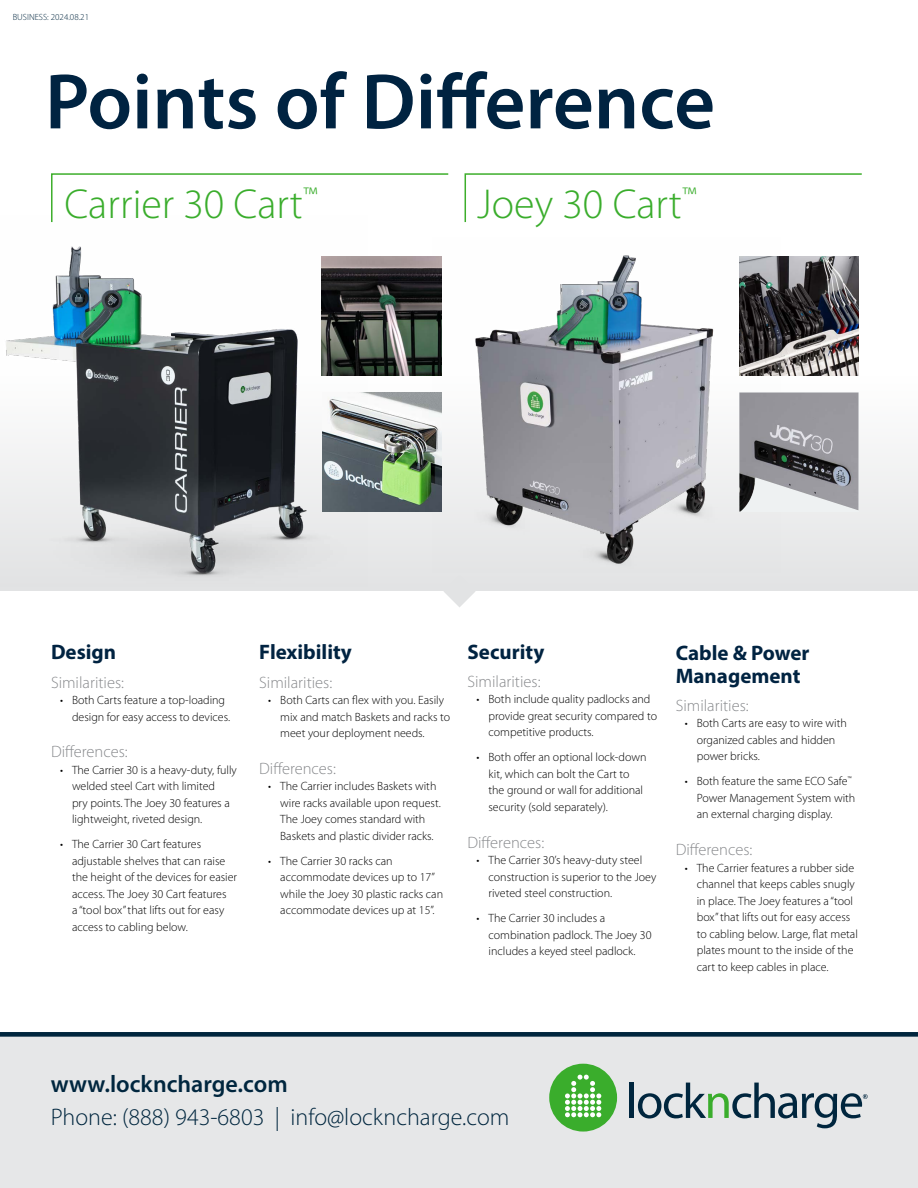
<style>
.page{position:relative;width:918px;height:1188px;background:#fff}
.page>*{position:absolute;margin:0;border:0;box-sizing:border-box;transform-origin:0 0}
.t1{font:600 79.35px "Myriad Pro";color:#002341}
.t2{font:300 42px "Myriad Pro";color:#3aad2c}
.t3{font:300 24px "Myriad Pro";color:#00263e}
.t4{font:600 24px "Myriad Pro";color:#00263e}
.t5{font:700 21px/22.5px "Myriad Pro";color:#002341}
.t6{font:300 16.5px "Myriad Pro";color:#888a8d}
.t7{font:300 12px/16.5px "Myriad Pro";color:#000}
.t8{font:300 9px "Myriad Pro";color:#00263e}
</style>
<div class="page">
<div style="left:0;top:376px;width:918px;height:215px;background:linear-gradient(to bottom,#fbfbfb,#e2e3e4)"></div>
<img style="left:432px;top:255px;width:349px;height:317px">
<div style="left:0;top:1035px;width:918px;height:153px;background:#e6e7e8"></div>
<img style="left:367px;top:393px;width:75px;height:119px">
<img style="left:739px;top:393px;width:119px;height:119px">
<img style="left:0;top:246px;width:367px;height:341px">
<img style="left:322px;top:257px;width:119px;height:119px">
<svg style="left:51px;top:173px;width:398px;height:50px"></svg>
<svg style="left:464px;top:173px;width:398px;height:50px"></svg>
<svg style="left:443px;top:575px;width:33px;height:32px"></svg>
<hr style="left:0;top:1032px;width:918px;height:4px;background:#00263e">
<hr style="left:630px;top:1083px;width:4px;height:35px;background:#00263e">
<div style="left:549px;top:1064px;width:68px;height:68px;background:#3aad2c;border-radius:50%"></div>
<svg style="left:565px;top:1075px;width:36px;height:42px"></svg>
<svg style="left:638px;top:1083px;width:230px;height:45px"></svg>
<img style="left:739px;top:256px;width:120px;height:120px">
<p class="t8" style="left:13px;top:11px;width:78px">BUSINESS: 2024.08.21</p>
<h1 class="t1" style="left:45px;top:51px;width:672px">Points of Difference</h1>
<h2 class="t2" style="left:65px;top:179px;width:255px">Carrier 30 Cart<sup>™</sup></h2>
<h2 class="t2" style="left:477px;top:179px;width:221px">Joey 30 Cart<sup>™</sup></h2>
<h3 class="t5" style="left:51px;top:640px;width:67px">Design</h3>
<h3 class="t6" style="left:51px;top:672px;width:75px">Similarities:</h3>
<p class="t7" style="left:72px;top:692px;width:160px;text-indent:-12px">• Both Carts feature a top-loading design for easy access to devices.</p>
<h3 class="t6" style="left:51px;top:742px;width:78px">Differences:</h3>
<p class="t7" style="left:72px;top:762px;width:166px;text-indent:-12px">• The Carrier 30 is a heavy-duty, fully welded steel Cart with limited<br>pry points. The Joey 30 features a lightweight, riveted design.</p>
<p class="t7" style="left:72px;top:836px;width:167px;text-indent:-12px">• The Carrier 30 Cart features adjustable shelves that can raise the height of the devices for easier access. The Joey 30 Cart features<br>a “tool box” that lifts out for easy access to cabling below.</p>
<h3 class="t5" style="left:259px;top:640px;width:94px">Flexibility</h3>
<h3 class="t6" style="left:259px;top:672px;width:75px">Similarities:</h3>
<p class="t7" style="left:280px;top:692px;width:171px;text-indent:-12px">• Both Carts can flex with you. Easily mix and match Baskets and racks to meet your deployment needs.</p>
<h3 class="t6" style="left:259px;top:759px;width:78px">Differences:</h3>
<p class="t7" style="left:280px;top:778px;width:162px;text-indent:-12px">• The Carrier includes Baskets with wire racks available upon request.<br>The Joey comes standard with Baskets and plastic divider racks.</p>
<p class="t7" style="left:280px;top:853px;width:164px;text-indent:-12px">• The Carrier 30 racks can accommodate devices up to 17” while the Joey 30 plastic racks can accommodate devices up at 15”.</p>
<h3 class="t5" style="left:468px;top:640px;width:78px">Security</h3>
<h3 class="t6" style="left:468px;top:671px;width:75px">Similarities:</h3>
<p class="t7" style="left:489px;top:691px;width:170px;text-indent:-12px">• Both include quality padlocks and provide great security compared to competitive products.</p>
<p class="t7" style="left:489px;top:749px;width:160px;text-indent:-12px">• Both offer an optional lock-down kit, which can bolt the Cart to the ground or wall for additional security (sold separately).</p>
<h3 class="t6" style="left:468px;top:832px;width:78px">Differences:</h3>
<p class="t7" style="left:489px;top:852px;width:169px;text-indent:-12px">• The Carrier 30’s heavy-duty steel construction is superior to the Joey riveted steel construction.</p>
<p class="t7" style="left:489px;top:910px;width:165px;text-indent:-12px">• The Carrier 30 includes a combination padlock. The Joey 30 includes a keyed steel padlock.</p>
<h3 class="t5" style="left:676px;top:641px;width:135px">Cable &amp; Power<br>Management</h3>
<h3 class="t6" style="left:676px;top:695px;width:75px">Similarities:</h3>
<p class="t7" style="left:697px;top:715px;width:152px;text-indent:-12px">• Both Carts are easy to wire with organized cables and hidden power bricks.</p>
<p class="t7" style="left:697px;top:773px;width:160px;text-indent:-12px">• Both feature the same ECO Safe<sup>™<br></sup>Power Management System with an external charging display.</p>
<h3 class="t6" style="left:676px;top:840px;width:78px">Differences:</h3>
<p class="t7" style="left:697px;top:859px;width:163px;text-indent:-12px">• The Carrier features a rubber side channel that keeps cables snugly in place. The Joey features a “tool box” that lifts out for easy access to cabling below. Large, flat metal plates mount to the inside of the cart to keep cables in place.</p>
<h3 class="t4" style="left:51px;top:1069px;width:238px">www.lockncharge.com</h3>
<h3 class="t3" style="left:51px;top:1102px;width:460px">Phone: (888) 943-6803 | info@lockncharge.com</h3>
</div>
